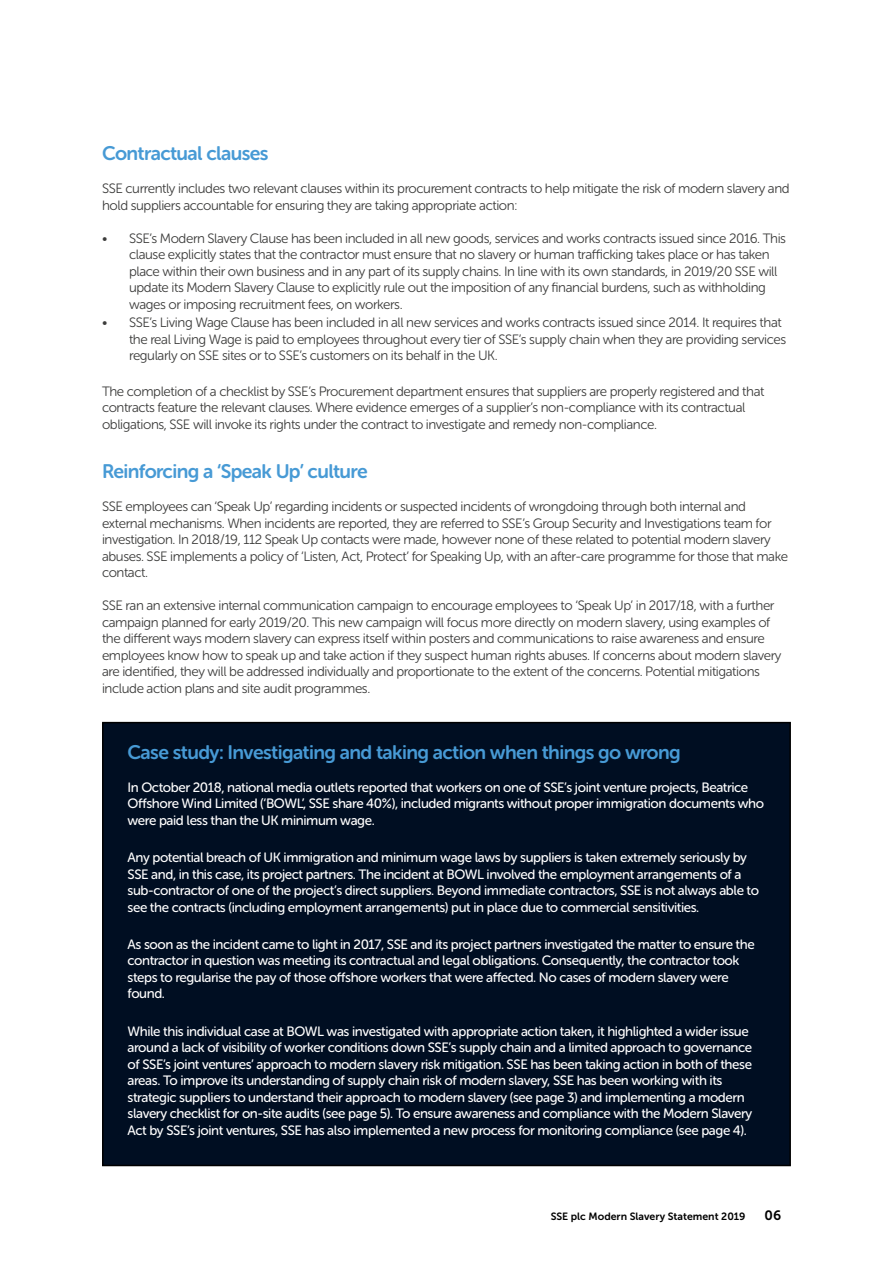
<style>
.page{position:relative;width:893px;height:1263px;background:#fff}
.page>*{position:absolute;margin:0;border:0;box-sizing:border-box;transform-origin:0 0}
.t1{font:19.5px "Museo Sans Rounded 700";letter-spacing:-.03em;color:#479ad5}
.t2{font:13.5px/16.5px "Museo Sans Rounded 300";letter-spacing:-.03em;color:#3c3c3b}
.t3{font:13.5px/16.5px "Museo Sans Rounded 500";letter-spacing:-.03em;color:#fff}
.t4{font:13.5px "Museo Sans 700";color:#000}
.t5{font:10.5px "Museo Sans 700";color:#000}
</style>
<div class="page">
<div style="left:103px;top:723px;width:687px;height:442px;background:#000e22"></div>
<div style="left:102px;top:722px;width:689px;height:444px;border:2px solid #000"></div>
<h1 class="t1" style="left:102px;top:143px;width:168px">Contractual clauses</h1>
<p class="t2" style="left:102px;top:180px;width:689px">SSE currently includes two relevant clauses within its procurement contracts to help mitigate the risk of modern slavery and hold suppliers accountable for ensuring they are taking appropriate action:</p>
<p class="t2" style="left:129px;top:230px;width:659px;text-indent:-27px">• SSE’s Modern Slavery Clause has been included in all new goods, services and works contracts issued since 2016. This clause explicitly states that the contractor must ensure that no slavery or human trafficking takes place or has taken place within their own business and in any part of its supply chains. In line with its own standards, in 2019/20 SSE will update its Modern Slavery Clause to explicitly rule out the imposition of any financial burdens, such as withholding wages or imposing recruitment fees, on workers.</p>
<p class="t2" style="left:129px;top:315px;width:659px;text-indent:-27px">• SSE’s Living Wage Clause has been included in all new services and works contracts issued since 2014. It requires that the real Living Wage is paid to employees throughout every tier of SSE’s supply chain when they are providing services regularly on SSE sites or to SSE’s customers on its behalf in the UK.</p>
<p class="t2" style="left:102px;top:383px;width:664px">The completion of a checklist by SSE’s Procurement department ensures that suppliers are properly registered and that contracts feature the relevant clauses. Where evidence emerges of a supplier’s non-compliance with its contractual obligations, SSE will invoke its rights under the contract to investigate and remedy non-compliance.</p>
<h1 class="t1" style="left:102px;top:460px;width:267px">Reinforcing a ‘Speak Up’ culture</h1>
<p class="t2" style="left:102px;top:498px;width:687px">SSE employees can ‘Speak Up’ regarding incidents or suspected incidents of wrongdoing through both internal and external mechanisms. When incidents are reported, they are referred to SSE’s Group Security and Investigations team for investigation. In 2018/19, 112 Speak Up contacts were made, however none of these related to potential modern slavery abuses. SSE implements a policy of ‘Listen, Act, Protect’ for Speaking Up, with an after-care programme for those that make contact.</p>
<p class="t2" style="left:102px;top:597px;width:681px">SSE ran an extensive internal communication campaign to encourage employees to ‘Speak Up’ in 2017/18, with a further campaign planned for early 2019/20. This new campaign will focus more directly on modern slavery, using examples of the different ways modern slavery can express itself within posters and communications to raise awareness and ensure employees know how to speak up and take action if they suspect human rights abuses. If concerns about modern slavery are identified, they will be addressed individually and proportionate to the extent of the concerns. Potential mitigations include action plans and site audit programmes.</p>
<h1 class="t1" style="left:128px;top:741px;width:555px">Case study: Investigating and taking action when things go wrong</h1>
<p class="t3" style="left:128px;top:779px;width:638px">In October 2018, national media outlets reported that workers on one of SSE’s joint venture projects, Beatrice<br>Offshore Wind Limited (‘BOWL’, SSE share 40%), included migrants without proper immigration documents who were paid less than the UK minimum wage.</p>
<p class="t3" style="left:128px;top:849px;width:633px">Any potential breach of UK immigration and minimum wage laws by suppliers is taken extremely seriously by SSE and, in this case, its project partners. The incident at BOWL involved the employment arrangements of a sub-contractor of one of the project’s direct suppliers. Beyond immediate contractors, SSE is not always able to see the contracts (including employment arrangements) put in place due to commercial sensitivities.</p>
<p class="t3" style="left:128px;top:936px;width:629px">As soon as the incident came to light in 2017, SSE and its project partners investigated the matter to ensure the contractor in question was meeting its contractual and legal obligations. Consequently, the contractor took steps to regularise the pay of those offshore workers that were affected. No cases of modern slavery were found.</p>
<p class="t3" style="left:128px;top:1023px;width:626px">While this individual case at BOWL was investigated with appropriate action taken, it highlighted a wider issue around a lack of visibility of worker conditions down SSE’s supply chain and a limited approach to governance of SSE’s joint ventures’ approach to modern slavery risk mitigation. SSE has been taking action in both of these areas. To improve its understanding of supply chain risk of modern slavery, SSE has been working with its strategic suppliers to understand their approach to modern slavery (see page 3) and implementing a modern slavery checklist for on-site audits (see page 5). To ensure awareness and compliance with the Modern Slavery Act by SSE’s joint ventures, SSE has also implemented a new process for monitoring compliance (see page 4).</p>
<p class="t5" style="left:551px;top:1211px;width:196px">SSE plc Modern Slavery Statement 2019</p>
<p class="t4" style="left:765px;top:1208px;width:18px">06</p>
</div>
